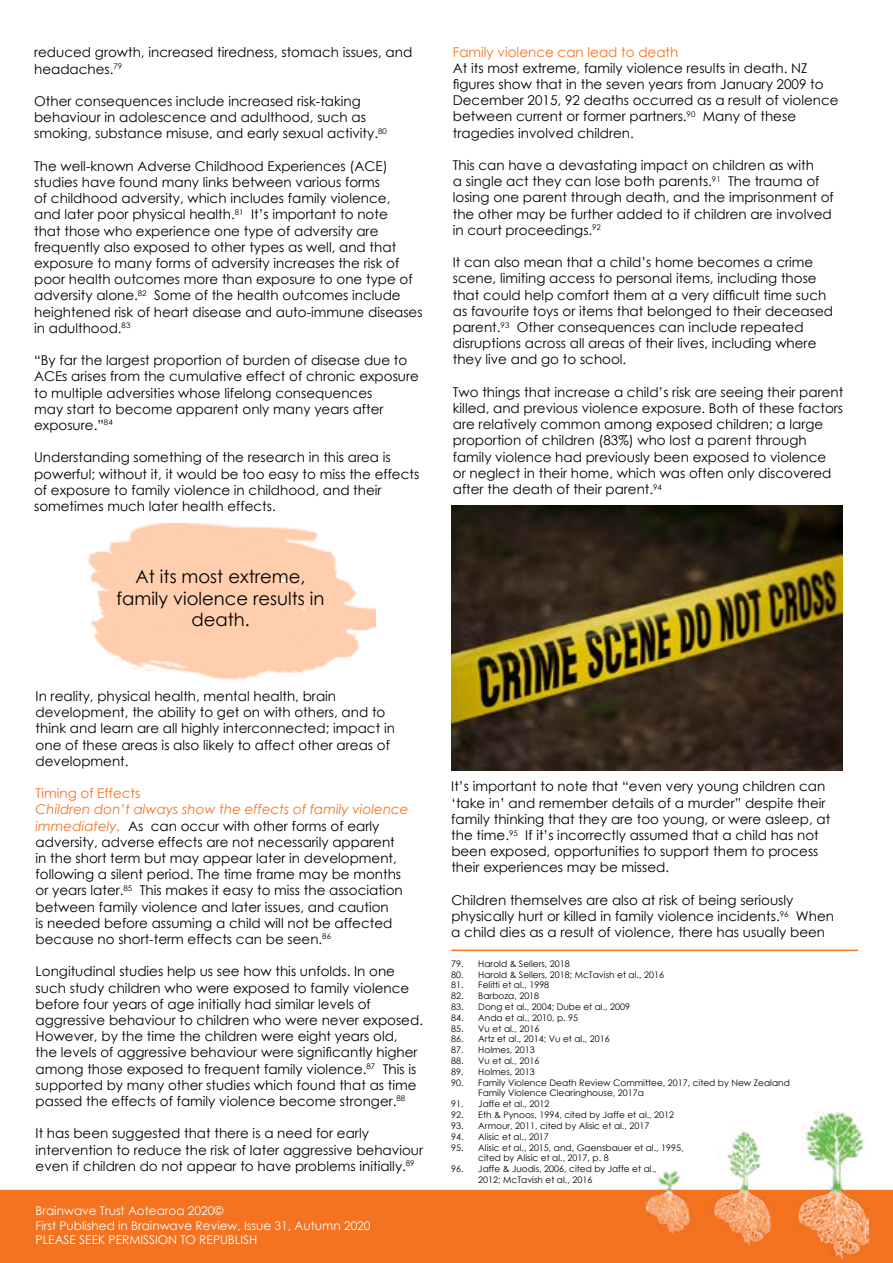
<style>
.page{position:relative;width:893px;height:1263px;background:#fff}
.page>*{position:absolute;margin:0;border:0;box-sizing:border-box;transform-origin:0 0}
.t1{font:18px/21.6px "Century Gothic";color:#000;text-align:center}
.t2{font:13.5px/16.2px "Century Gothic";color:#000}
.t3{font:13.5px "Century Gothic";color:#f47421}
.t4{font:12px/14.4px "Century Gothic";color:#fff}
.t5{font:9px/10.8px "Century Gothic";color:#000}
.s1{font-style:italic;color:#f47421}
</style>
<div class="page">
<div style="left:0;top:1190px;width:893px;height:73px;background:#f47320"></div>
<hr style="left:451px;top:950px;width:407px;height:1px;background:#f47320">
<img style="left:87px;top:524px;width:288px;height:155px">
<div style="left:36px;top:1206px;width:351px;height:45px;background:#f47320"></div>
<img style="left:646px;top:1113px;width:222px;height:146px">
<img style="left:451px;top:506px;width:391px;height:264px">
<p class="t2" style="left:34px;top:44px;width:380px">reduced growth, increased tiredness, stomach issues, and headaches.<sup>79</sup></p>
<p class="t2" style="left:34px;top:93px;width:354px">Other consequences include increased risk-taking behaviour in adolescence and adulthood, such as smoking, substance misuse, and early sexual activity.<sup>80</sup></p>
<p class="t2" style="left:34px;top:158px;width:390px">The well-known Adverse Childhood Experiences (ACE) studies have found many links between various forms<br>of childhood adversity, which includes family violence,<br>and later poor physical health.<sup>81</sup> It’s important to note<br>that those who experience one type of adversity are frequently also exposed to other types as well, and that exposure to many forms of adversity increases the risk of poor health outcomes more than exposure to one type of adversity alone.<sup>82</sup> Some of the health outcomes include heightened risk of heart disease and auto-immune diseases in adulthood.<sup>83</sup></p>
<p class="t2" style="left:34px;top:352px;width:386px">“By far the largest proportion of burden of disease due to ACEs arises from the cumulative effect of chronic exposure to multiple adversities whose lifelong consequences<br>may start to become apparent only many years after exposure.”<sup>84</sup></p>
<p class="t2" style="left:34px;top:449px;width:387px">Understanding something of the research in this area is powerful; without it, it would be too easy to miss the effects of exposure to family violence in childhood, and their sometimes much later health effects.</p>
<h1 class="t1" style="left:117px;top:566px;width:209px">At its most extreme, family violence results in death.</h1>
<p class="t2" style="left:36px;top:688px;width:361px">In reality, physical health, mental health, brain development, the ability to get on with others, and to think and learn are all highly interconnected; impact in one of these areas is also likely to affect other areas of development.</p>
<p class="t3" style="left:36px;top:784px;width:106px">Timing of Effects</p>
<p class="t2" style="left:36px;top:801px;width:375px"><span class="s1">Children don’t always show the effects of family violence immediately.</span> As can occur with other forms of early adversity, adverse effects are not necessarily apparent in the short term but may appear later in development, following a silent period. The time frame may be months or years later.<sup>85</sup> This makes it easy to miss the association between family violence and later issues, and caution<br>is needed before assuming a child will not be affected because no short-term effects can be seen.<sup>86</sup></p>
<p class="t2" style="left:36px;top:963px;width:389px">Longitudinal studies help us see how this unfolds. In one such study children who were exposed to family violence before four years of age initially had similar levels of aggressive behaviour to children who were never exposed.<br>However, by the time the children were eight years old,<br>the levels of aggressive behaviour were significantly higher among those exposed to frequent family violence.<sup>87</sup> This is supported by many other studies which found that as time passed the effects of family violence become stronger.<sup>88</sup></p>
<p class="t2" style="left:36px;top:1125px;width:389px">It has been suggested that there is a need for early intervention to reduce the risk of later aggressive behaviour even if children do not appear to have problems initially.<sup>89</sup></p>
<p class="t4" style="left:36px;top:1203px;width:336px">Brainwave Trust Aotearoa 2020©<br>First Published in Brainwave Review, Issue 31, Autumn 2020<br>PLEASE SEEK PERMISSION TO REPUBLISH</p>
<p class="t3" style="left:453px;top:42px;width:227px">Family violence can lead to death</p>
<p class="t2" style="left:453px;top:60px;width:387px">At its most extreme, family violence results in death. NZ figures show that in the seven years from January 2009 to December 2015, 92 deaths occurred as a result of violence between current or former partners.<sup>90</sup> Many of these tragedies involved children.</p>
<p class="t2" style="left:453px;top:157px;width:382px">This can have a devastating impact on children as with<br>a single act they can lose both parents.<sup>91</sup> The trauma of losing one parent through death, and the imprisonment of the other may be further added to if children are involved in court proceedings.<sup>92</sup></p>
<p class="t2" style="left:453px;top:254px;width:382px">It can also mean that a child’s home becomes a crime scene, limiting access to personal items, including those that could help comfort them at a very difficult time such as favourite toys or items that belonged to their deceased parent.<sup>93</sup> Other consequences can include repeated disruptions across all areas of their lives, including where they live and go to school.</p>
<p class="t2" style="left:453px;top:384px;width:392px">Two things that increase a child’s risk are seeing their parent killed, and previous violence exposure. Both of these factors are relatively common among exposed children; a large proportion of children (83%) who lost a parent through family violence had previously been exposed to violence<br>or neglect in their home, which was often only discovered after the death of their parent.<sup>94</sup></p>
<p class="t2" style="left:451px;top:778px;width:380px">It’s important to note that “even very young children can ‘take in’ and remember details of a murder” despite their family thinking that they are too young, or were asleep, at the time.<sup>95</sup> If it’s incorrectly assumed that a child has not been exposed, opportunities to support them to process their experiences may be missed.</p>
<p class="t2" style="left:451px;top:892px;width:384px">Children themselves are also at risk of being seriously physically hurt or killed in family violence incidents.<sup>96</sup> When a child dies as a result of violence, there has usually been</p>
<p class="t5" style="left:451px;top:958px;width:120px">79. Harold &amp; Sellers, 2018</p>
<p class="t5" style="left:451px;top:969px;width:214px">80. Harold &amp; Sellers, 2018; McTavish et al., 2016</p>
<p class="t5" style="left:451px;top:980px;width:99px">81. Felitti et al., 1998</p>
<p class="t5" style="left:451px;top:990px;width:89px">82. Barboza, 2018</p>
<p class="t5" style="left:451px;top:1001px;width:180px">83. Dong et al., 2004; Dube et al., 2009</p>
<p class="t5" style="left:451px;top:1012px;width:128px">84. Anda et al., 2010, p. 95</p>
<p class="t5" style="left:451px;top:1023px;width:90px">85. Vu et al., 2016</p>
<p class="t5" style="left:451px;top:1034px;width:160px">86. Artz et al., 2014; Vu et al., 2016</p>
<p class="t5" style="left:451px;top:1044px;width:85px">87. Holmes, 2013</p>
<p class="t5" style="left:451px;top:1055px;width:90px">88. Vu et al., 2016</p>
<p class="t5" style="left:451px;top:1066px;width:85px">89. Holmes, 2013</p>
<p class="t5" style="left:478px;top:1077px;width:313px;text-indent:-27px">90. Family Violence Death Review Committee, 2017, cited by New Zealand<br>Family Violence Clearinghouse, 2017a</p>
<p class="t5" style="left:451px;top:1098px;width:100px">91. Jaffe et al., 2012</p>
<p class="t5" style="left:451px;top:1109px;width:224px">92. Eth &amp; Pynoos, 1994, cited by Jaffe et al., 2012</p>
<p class="t5" style="left:451px;top:1120px;width:200px">93. Armour, 2011, cited by Alisic et al., 2017</p>
<p class="t5" style="left:451px;top:1131px;width:99px">94. Alisic et al., 2017</p>
<p class="t5" style="left:478px;top:1142px;width:207px;text-indent:-27px">95. Alisic et al., 2015, and, Gaensbauer et al., 1995, cited by Alisic et al., 2017, p. 8</p>
<p class="t5" style="left:478px;top:1163px;width:180px;text-indent:-27px">96. Jaffe &amp; Juodis, 2006, cited by Jaffe et al.,<br>2012; McTavish et al., 2016</p>
</div>
